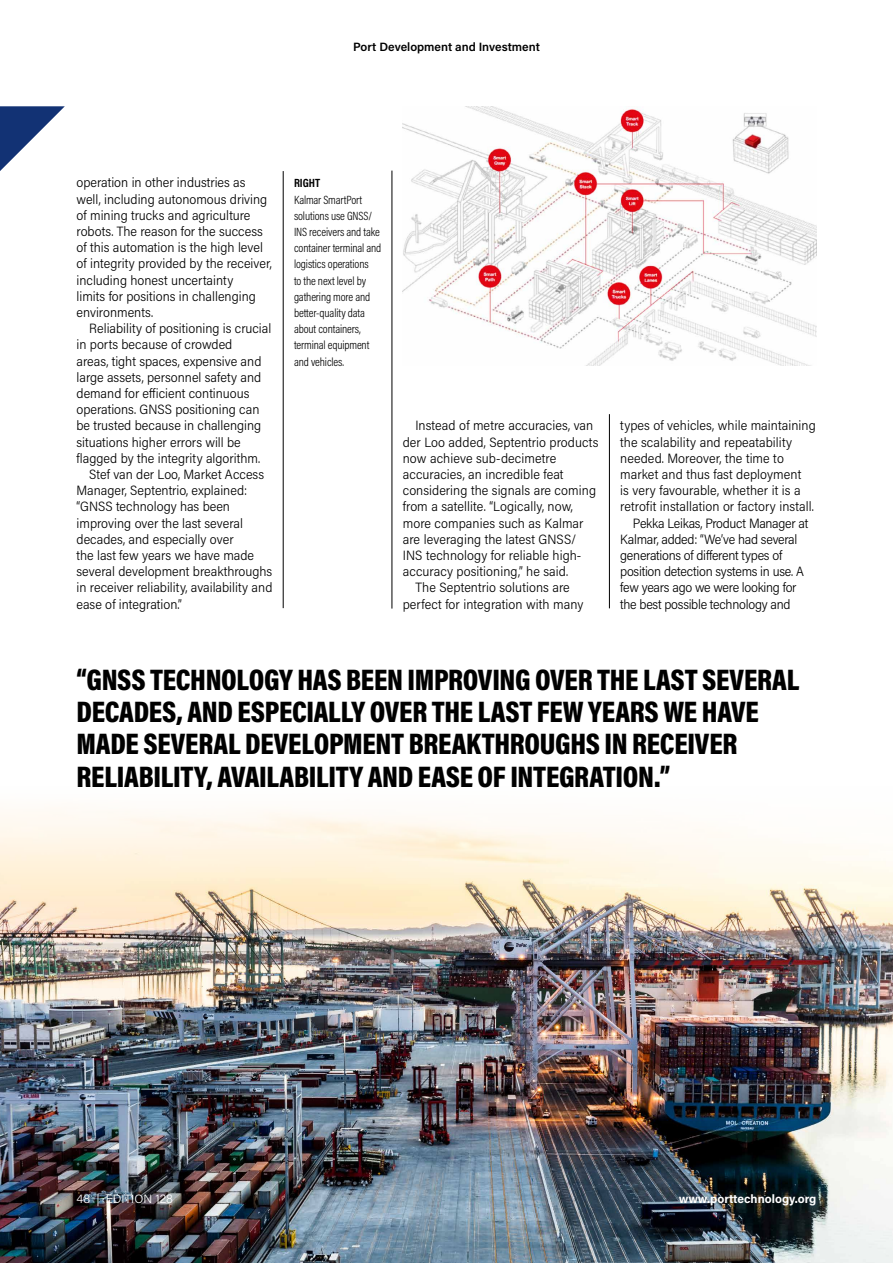
<style>
.page{position:relative;width:893px;height:1263px;background:#fff}
.page>*{position:absolute;margin:0;border:0;box-sizing:border-box;transform-origin:0 0}
.t1{font:900 30px/32.4px "Acumin Pro Cond";letter-spacing:-.01em;color:#000}
.t2{font:300 13.5px/16.2px "Acumin Pro Semi Cond";color:#000}
.t3{font:300 13.5px "Acumin Pro Semi Cond";letter-spacing:-.02em;color:#000}
.t4{font:300 12px/16.2px "Acumin Pro Cond";letter-spacing:-.01em;color:#000}
.t5{font:600 12px "Acumin Pro";color:#000}
.t6{font:700 12px "Acumin Pro";color:#fff}
.t7{font:300 12px "Acumin Pro";color:#fff}
.t8{font:700 12px "Acumin Pro Cond";color:#000}
</style>
<div class="page">
<img style="left:0;top:808px;width:893px;height:455px">
<hr style="left:283px;top:171px;width:1px;height:437px;background:#000">
<hr style="left:609px;top:414px;width:1px;height:194px;background:#000">
<hr style="left:392px;top:171px;width:1px;height:437px;background:#000">
<img style="left:403px;top:106px;width:413px;height:259px">
<svg style="left:0;top:106px;width:65px;height:65px"></svg>
<p class="t5" style="left:353px;top:39px;width:188px">Port Development and Investment</p>
<p class="t2" style="left:77px;top:174px;width:197px">operation in other industries as well, including autonomous driving of mining trucks and agriculture robots. The reason for the success of this automation is the high level of integrity provided by the receiver, including honest uncertainty<br>limits for positions in challenging environments.</p>
<p class="t2" style="left:89px;top:320px;width:184px">Reliability of positioning is crucial</p>
<p class="t2" style="left:77px;top:336px;width:157px">in ports because of crowded</p>
<p class="t2" style="left:77px;top:352px;width:186px">areas, tight spaces, expensive and</p>
<p class="t2" style="left:77px;top:368px;width:186px">large assets, personnel safety and</p>
<p class="t2" style="left:77px;top:385px;width:174px">demand for efficient continuous</p>
<p class="t2" style="left:77px;top:401px;width:185px">operations. GNSS positioning can</p>
<p class="t2" style="left:77px;top:417px;width:186px">be trusted because in challenging</p>
<p class="t2" style="left:77px;top:433px;width:166px">situations higher errors will be</p>
<p class="t2" style="left:77px;top:449px;width:185px">flagged by the integrity algorithm.</p>
<p class="t2" style="left:89px;top:466px;width:176px">Stef van der Loo, Market Access</p>
<p class="t2" style="left:77px;top:482px;width:172px">Manager, Septentrio, explained:</p>
<p class="t2" style="left:77px;top:498px;width:155px">“GNSS technology has been</p>
<p class="t2" style="left:77px;top:514px;width:168px">improving over the last several</p>
<p class="t2" style="left:77px;top:530px;width:159px">decades, and especially over</p>
<p class="t2" style="left:77px;top:547px;width:179px">the last few years we have made</p>
<p class="t2" style="left:77px;top:563px;width:197px">several development breakthroughs</p>
<p class="t2" style="left:77px;top:579px;width:197px">in receiver reliability, availability and</p>
<p class="t2" style="left:77px;top:595px;width:107px">ease of integration.”</p>
<p class="t8" style="left:294px;top:175px;width:28px">RIGHT</p>
<p class="t4" style="left:294px;top:191px;width:89px">Kalmar SmartPort solutions use GNSS/<br>INS receivers and take container terminal and logistics operations<br>to the next level by gathering more and better-quality data about containers, terminal equipment and vehicles.</p>
<p class="t2" style="left:415px;top:417px;width:179px">Instead of metre accuracies, van</p>
<p class="t2" style="left:403px;top:433px;width:197px">der Loo added, Septentrio products</p>
<p class="t2" style="left:403px;top:449px;width:155px">now achieve sub-decimetre</p>
<p class="t2" style="left:403px;top:466px;width:162px">accuracies, an incredible feat</p>
<p class="t2" style="left:403px;top:482px;width:195px">considering the signals are coming</p>
<p class="t2" style="left:403px;top:498px;width:172px">from a satellite. “Logically, now,</p>
<p class="t2" style="left:403px;top:514px;width:182px">more companies such as Kalmar</p>
<p class="t2" style="left:403px;top:530px;width:175px">are leveraging the latest GNSS/</p>
<p class="t2" style="left:403px;top:547px;width:180px">INS technology for reliable high-</p>
<p class="t2" style="left:403px;top:563px;width:167px">accuracy positioning,” he said.</p>
<p class="t2" style="left:415px;top:579px;width:156px">The Septentrio solutions are</p>
<p class="t2" style="left:403px;top:595px;width:182px">perfect for integration with many</p>
<p class="t2" style="left:620px;top:417px;width:197px">types of vehicles, while maintaining</p>
<p class="t2" style="left:620px;top:433px;width:173px">the scalability and repeatability</p>
<p class="t2" style="left:620px;top:449px;width:165px">needed. Moreover, the time to</p>
<p class="t2" style="left:620px;top:466px;width:183px">market and thus fast deployment</p>
<p class="t2" style="left:620px;top:482px;width:182px">is very favourable, whether it is a</p>
<p class="t2" style="left:620px;top:498px;width:195px">retrofit installation or factory install.</p>
<p class="t3" style="left:633px;top:513px;width:177px">Pekka Leikas, Product Manager at</p>
<p class="t3" style="left:620px;top:530px;width:179px">Kalmar, added: “We’ve had several</p>
<p class="t3" style="left:620px;top:546px;width:164px">generations of different types of</p>
<p class="t3" style="left:620px;top:562px;width:185px">position detection systems in use. A</p>
<p class="t3" style="left:620px;top:578px;width:178px">few years ago we were looking for</p>
<p class="t3" style="left:620px;top:594px;width:172px">the best possible technology and</p>
<h1 class="t1" style="left:77px;top:662px;width:724px">“GNSS TECHNOLOGY HAS BEEN IMPROVING OVER THE LAST SEVERAL DECADES, AND ESPECIALLY OVER THE LAST FEW YEARS WE HAVE MADE SEVERAL DEVELOPMENT BREAKTHROUGHS IN RECEIVER RELIABILITY, AVAILABILITY AND EASE OF INTEGRATION.”</h1>
<p class="t7" style="left:77px;top:1191px;width:98px">48 | EDITION 128</p>
<p class="t6" style="left:679px;top:1191px;width:139px">www.porttechnology.org</p>
</div>
